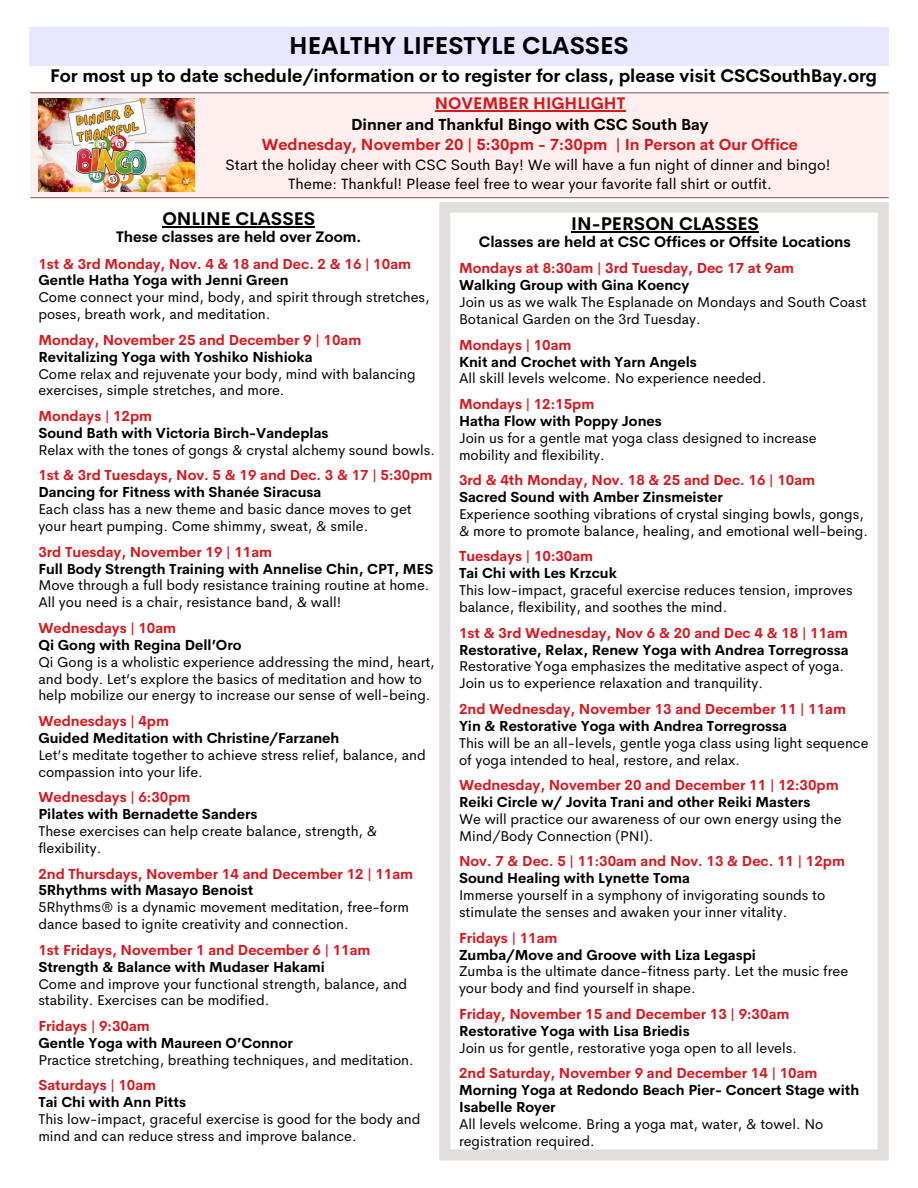
<style>
.page{position:relative;width:918px;height:1188px;background:#fff}
.page>*{position:absolute;margin:0;border:0;box-sizing:border-box;transform-origin:0 0}
.t1{font:700 24px "Cerebri Sans";color:#000}
.t2{font:700 18px "Cerebri Sans";color:#000}
.t3{font:700 16.5px "Cerebri Sans";color:#d71920}
.t4{font:700 15.75px "Cerebri Sans";color:#d71920}
.t5{font:700 15.75px "Cerebri Sans";color:#000}
.t6{font:15px "Cerebri Sans";color:#000}
.t7{font:700 15px "Cerebri Sans";color:#000}
.t8{font:14.25px/16.8px "Cerebri Sans";color:#000}
.t9{font:700 14.25px/16.8px "Cerebri Sans";color:#000}
.t10{font:700 14.25px "Cerebri Sans";color:#d71920}
</style>
<div class="page">
<div style="left:29px;top:27px;width:860px;height:39px;background:#e7e7ff"></div>
<svg style="left:439px;top:202px;width:450px;height:958px"></svg>
<hr style="left:571px;top:231px;width:188px;height:1px;background:#000">
<hr style="left:162px;top:226px;width:153px;height:1px;background:#000">
<div style="left:30px;top:92px;width:859px;height:106px;background:#ffefef"></div>
<img style="left:38px;top:99px;width:157px;height:93px">
<hr style="left:435px;top:110px;width:190px;height:2px;background:#d71920">
<hr style="left:31px;top:197px;width:857px;height:1px;background:#737373">
<hr style="left:31px;top:92px;width:857px;height:1px;background:#737373">
<p class="t1" style="left:289px;top:30px;width:341px">HEALTHY LIFESTYLE CLASSES</p>
<p class="t2" style="left:50px;top:64px;width:829px">For most up to date schedule/information or to register for class, please visit CSCSouthBay.org</p>
<p class="t3" style="left:435px;top:93px;width:192px">NOVEMBER HIGHLIGHT</p>
<p class="t5" style="left:351px;top:114px;width:359px">Dinner and Thankful Bingo with CSC South Bay</p>
<p class="t4" style="left:262px;top:134px;width:538px">Wednesday, November 20 | 5:30pm - 7:30pm | In Person at Our Office</p>
<p class="t6" style="left:226px;top:155px;width:606px">Start the holiday cheer with CSC South Bay! We will have a fun night of dinner and bingo!</p>
<p class="t6" style="left:288px;top:174px;width:485px">Theme: Thankful! Please feel free to wear your favorite fall shirt or outfit.</p>
<p class="t2" style="left:162px;top:207px;width:154px">ONLINE CLASSES</p>
<p class="t7" style="left:116px;top:227px;width:247px">These classes are held over Zoom.</p>
<p class="t10" style="left:38px;top:254px;width:374px">1st &amp; 3rd Monday, Nov. 4 &amp; 18 and Dec. 2 &amp; 16 | 10am</p>
<p class="t9" style="left:38px;top:272px;width:252px">Gentle Hatha Yoga with Jenni Green</p>
<p class="t8" style="left:38px;top:289px;width:393px">Come connect your mind, body, and spirit through stretches, poses, breath work, and meditation.</p>
<p class="t10" style="left:38px;top:331px;width:325px">Monday, November 25 and December 9 | 10am</p>
<p class="t9" style="left:38px;top:348px;width:276px">Revitalizing Yoga with Yoshiko Nishioka</p>
<p class="t8" style="left:38px;top:365px;width:379px">Come relax and rejuvenate your body, mind with balancing exercises, simple stretches, and more.</p>
<h3 class="t10" style="left:38px;top:407px;width:115px">Mondays | 12pm</h3>
<p class="t9" style="left:38px;top:425px;width:292px">Sound Bath with Victoria Birch-Vandeplas</p>
<p class="t8" style="left:38px;top:441px;width:398px">Relax with the tones of gongs &amp; crystal alchemy sound bowls.</p>
<p class="t10" style="left:38px;top:466px;width:396px">1st &amp; 3rd Tuesdays, Nov. 5 &amp; 19 and Dec. 3 &amp; 17 | 5:30pm</p>
<p class="t9" style="left:38px;top:484px;width:285px">Dancing for Fitness with Shanée Siracusa</p>
<p class="t8" style="left:38px;top:501px;width:375px">Each class has a new theme and basic dance moves to get your heart pumping. Come shimmy, sweat, &amp; smile.</p>
<p class="t10" style="left:38px;top:542px;width:235px">3rd Tuesday, November 19 | 11am</p>
<p class="t9" style="left:38px;top:560px;width:397px">Full Body Strength Training with Annelise Chin, CPT, MES</p>
<p class="t8" style="left:38px;top:577px;width:393px">Move through a full body resistance training routine at home.<br>All you need is a chair, resistance band, &amp; wall!</p>
<p class="t10" style="left:38px;top:619px;width:139px">Wednesdays | 10am</p>
<p class="t9" style="left:38px;top:636px;width:205px">Qi Gong with Regina Dell’Oro</p>
<p class="t8" style="left:38px;top:653px;width:398px">Qi Gong is a wholistic experience addressing the mind, heart, and body. Let’s explore the basics of meditation and how to help mobilize our energy to increase our sense of well-being.</p>
<p class="t10" style="left:38px;top:712px;width:132px">Wednesdays | 4pm</p>
<p class="t9" style="left:38px;top:730px;width:303px">Guided Meditation with Christine/Farzaneh</p>
<p class="t8" style="left:38px;top:746px;width:389px">Let’s meditate together to achieve stress relief, balance, and compassion into your life.</p>
<p class="t10" style="left:38px;top:788px;width:154px">Wednesdays | 6:30pm</p>
<p class="t9" style="left:38px;top:806px;width:221px">Pilates with Bernadette Sanders</p>
<p class="t8" style="left:38px;top:823px;width:341px">These exercises can help create balance, strength, &amp; flexibility.</p>
<p class="t10" style="left:38px;top:864px;width:376px">2nd Thursdays, November 14 and December 12 | 11am</p>
<p class="t9" style="left:38px;top:882px;width:217px">5Rhythms with Masayo Benoist</p>
<p class="t8" style="left:38px;top:899px;width:372px">5Rhythms® is a dynamic movement meditation, free-form dance based to ignite creativity and connection.</p>
<p class="t10" style="left:38px;top:941px;width:334px">1st Fridays, November 1 and December 6 | 11am</p>
<p class="t9" style="left:38px;top:958px;width:288px">Strength &amp; Balance with Mudaser Hakami</p>
<p class="t8" style="left:38px;top:975px;width:370px">Come and improve your functional strength, balance, and stability. Exercises can be modified.</p>
<p class="t10" style="left:38px;top:1017px;width:113px">Fridays | 9:30am</p>
<p class="t9" style="left:38px;top:1034px;width:256px">Gentle Yoga with Maureen O’Connor</p>
<p class="t8" style="left:38px;top:1051px;width:377px">Practice stretching, breathing techniques, and meditation.</p>
<p class="t10" style="left:38px;top:1076px;width:119px">Saturdays | 10am</p>
<p class="t9" style="left:38px;top:1094px;width:149px">Tai Chi with Ann Pitts</p>
<p class="t8" style="left:38px;top:1111px;width:384px">This low-impact, graceful exercise is good for the body and mind and can reduce stress and improve balance.</p>
<h1 class="t2" style="left:571px;top:212px;width:189px">IN-PERSON CLASSES</h1>
<h1 class="t7" style="left:479px;top:232px;width:374px">Classes are held at CSC Offices or Offsite Locations</h1>
<h2 class="t10" style="left:459px;top:259px;width:337px">Mondays at 8:30am | 3rd Tuesday, Dec 17 at 9am</h2>
<p class="t9" style="left:459px;top:277px;width:232px">Walking Group with Gina Koency</p>
<p class="t8" style="left:459px;top:294px;width:409px">Join us as we walk The Esplanade on Mondays and South Coast<br>Botanical Garden on the 3rd Tuesday.</p>
<p class="t10" style="left:459px;top:335px;width:114px">Mondays | 10am</p>
<p class="t9" style="left:459px;top:353px;width:239px">Knit and Crochet with Yarn Angels</p>
<p class="t8" style="left:459px;top:370px;width:309px">All skill levels welcome. No experience needed.</p>
<p class="t10" style="left:459px;top:395px;width:137px">Mondays | 12:15pm</p>
<h3 class="t9" style="left:459px;top:412px;width:204px">Hatha Flow with Poppy Jones</h3>
<p class="t8" style="left:459px;top:429px;width:359px">Join us for a gentle mat yoga class designed to increase mobility and flexibility.</p>
<p class="t10" style="left:459px;top:471px;width:358px">3rd &amp; 4th Monday, Nov. 18 &amp; 25 and Dec. 16 | 10am</p>
<p class="t9" style="left:459px;top:489px;width:265px">Sacred Sound with Amber Zinsmeister</p>
<p class="t8" style="left:459px;top:506px;width:411px">Experience soothing vibrations of crystal singing bowls, gongs, &amp; more to promote balance, healing, and emotional well-being.</p>
<p class="t10" style="left:459px;top:547px;width:136px">Tuesdays | 10:30am</p>
<p class="t9" style="left:459px;top:565px;width:159px">Tai Chi with Les Krzcuk</p>
<p class="t8" style="left:459px;top:582px;width:395px">This low-impact, graceful exercise reduces tension, improves balance, flexibility, and soothes the mind.</p>
<p class="t10" style="left:459px;top:623px;width:390px">1st &amp; 3rd Wednesday, Nov 6 &amp; 20 and Dec 4 &amp; 18 | 11am</p>
<p class="t9" style="left:459px;top:641px;width:391px">Restorative, Relax, Renew Yoga with Andrea Torregrossa</p>
<p class="t8" style="left:459px;top:658px;width:387px">Restorative Yoga emphasizes the meditative aspect of yoga.<br>Join us to experience relaxation and tranquility.</p>
<p class="t10" style="left:459px;top:700px;width:389px">2nd Wednesday, November 13 and December 11 | 11am</p>
<p class="t9" style="left:459px;top:717px;width:330px">Yin &amp; Restorative Yoga with Andrea Torregrossa</p>
<p class="t8" style="left:459px;top:734px;width:411px">This will be an all-levels, gentle yoga class using light sequence of yoga intended to heal, restore, and relax.</p>
<p class="t10" style="left:459px;top:776px;width:381px">Wednesday, November 20 and December 11 | 12:30pm</p>
<p class="t9" style="left:459px;top:794px;width:353px">Reiki Circle w/ Jovita Trani and other Reiki Masters</p>
<p class="t8" style="left:459px;top:811px;width:384px">We will practice our awareness of our own energy using the<br>Mind/Body Connection (PNI).</p>
<p class="t10" style="left:459px;top:852px;width:387px">Nov. 7 &amp; Dec. 5 | 11:30am and Nov. 13 &amp; Dec. 11 | 12pm</p>
<p class="t9" style="left:459px;top:870px;width:232px">Sound Healing with Lynette Toma</p>
<p class="t8" style="left:459px;top:887px;width:368px">Immerse yourself in a symphony of invigorating sounds to stimulate the senses and awaken your inner vitality.</p>
<p class="t10" style="left:459px;top:928px;width:100px">Fridays | 11am</p>
<p class="t9" style="left:459px;top:946px;width:299px">Zumba/Move and Groove with Liza Legaspi</p>
<p class="t8" style="left:459px;top:963px;width:391px">Zumba is the ultimate dance-fitness party. Let the music free your body and find yourself in shape.</p>
<p class="t10" style="left:459px;top:1005px;width:332px">Friday, November 15 and December 13 | 9:30am</p>
<p class="t9" style="left:459px;top:1022px;width:232px">Restorative Yoga with Lisa Briedis</p>
<p class="t8" style="left:459px;top:1039px;width:340px">Join us for gentle, restorative yoga open to all levels.</p>
<p class="t10" style="left:459px;top:1064px;width:360px">2nd Saturday, November 9 and December 14 | 10am</p>
<p class="t9" style="left:459px;top:1082px;width:402px">Morning Yoga at Redondo Beach Pier- Concert Stage with<br>Isabelle Royer</p>
<p class="t8" style="left:459px;top:1116px;width:366px">All levels welcome. Bring a yoga mat, water, &amp; towel. No registration required.</p>
</div>
